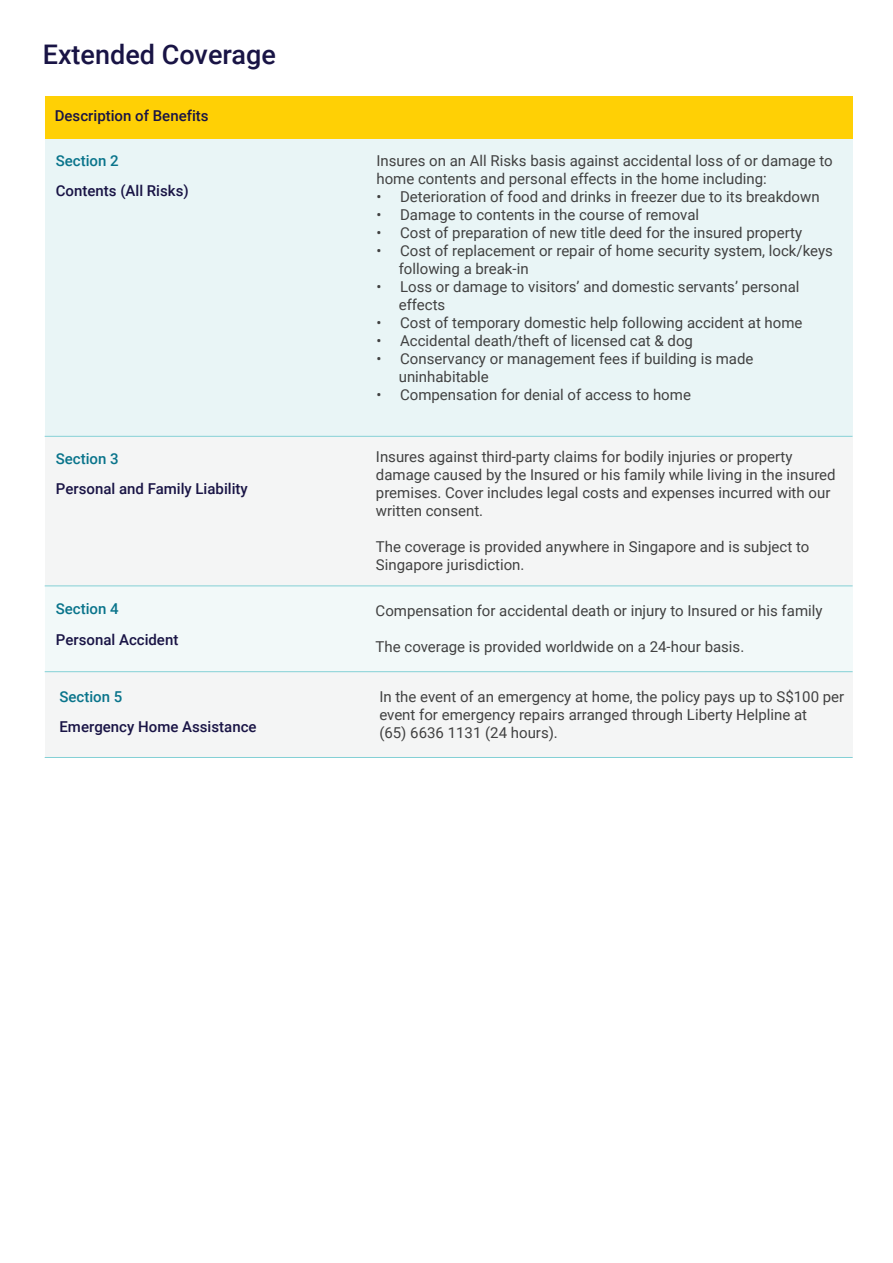
<style>
.page{position:relative;width:893px;height:1263px;background:#fff}
.page>*{position:absolute;margin:0;border:0;box-sizing:border-box;transform-origin:0 0}
.t1{font:500 27px "Roboto";color:#191445}
.t2{font:15px/18px "Roboto";color:#414141}
.t3{font:500 15px "Roboto";color:#191445}
.t4{font:500 15px "Roboto";color:#09748b}
</style>
<div class="page">
<div style="left:45px;top:138px;width:808px;height:298px;background:#e9f5f6"></div>
<div style="left:45px;top:96px;width:808px;height:42px;background:#ffd005"></div>
<div style="left:45px;top:437px;width:808px;height:148px;background:#f4f5f5"></div>
<div style="left:45px;top:586px;width:808px;height:85px;background:#f2f9f9"></div>
<div style="left:45px;top:672px;width:808px;height:85px;background:#f4f5f5"></div>
<hr style="left:45px;top:436px;width:808px;height:1px;background:#84d0d5">
<hr style="left:45px;top:585px;width:808px;height:1px;background:#84d0d5">
<hr style="left:45px;top:671px;width:808px;height:1px;background:#84d0d5">
<hr style="left:45px;top:757px;width:808px;height:1px;background:#84d0d5">
<h1 class="t1" style="left:43px;top:35px;width:235px">Extended Coverage</h1>
<p class="t3" style="left:55px;top:106px;width:155px">Description of Benefits</p>
<p class="t4" style="left:56px;top:150px;width:64px">Section 2</p>
<p class="t3" style="left:56px;top:180px;width:134px">Contents (All Risks)</p>
<p class="t4" style="left:56px;top:448px;width:64px">Section 3</p>
<p class="t3" style="left:56px;top:478px;width:193px">Personal and Family Liability</p>
<p class="t4" style="left:56px;top:598px;width:64px">Section 4</p>
<p class="t3" style="left:56px;top:629px;width:124px">Personal Accident</p>
<p class="t4" style="left:60px;top:686px;width:64px">Section 5</p>
<p class="t3" style="left:60px;top:716px;width:199px">Emergency Home Assistance</p>
<p class="t2" style="left:376px;top:151px;width:458px">Insures on an All Risks basis against accidental loss of or damage to home contents and personal effects in the home including:</p>
<p class="t2" style="left:376px;top:187px;width:445px">• Deterioration of food and drinks in freezer due to its breakdown</p>
<p class="t2" style="left:376px;top:205px;width:324px">• Damage to contents in the course of removal</p>
<p class="t2" style="left:376px;top:223px;width:427px">• Cost of preparation of new title deed for the insured property</p>
<p class="t2" style="left:399px;top:241px;width:436px;text-indent:-22px">• Cost of replacement or repair of home security system, lock/keys following a break-in</p>
<p class="t2" style="left:399px;top:277px;width:402px;text-indent:-22px">• Loss or damage to visitors’ and domestic servants’ personal effects</p>
<p class="t2" style="left:376px;top:313px;width:428px">• Cost of temporary domestic help following accident at home</p>
<p class="t2" style="left:376px;top:331px;width:318px">• Accidental death/theft of licensed cat &amp; dog</p>
<p class="t2" style="left:399px;top:349px;width:356px;text-indent:-22px">• Conservancy or management fees if building is made uninhabitable</p>
<p class="t2" style="left:376px;top:385px;width:316px">• Compensation for denial of access to home</p>
<p class="t2" style="left:376px;top:447px;width:461px">Insures against third-party claims for bodily injuries or property damage caused by the Insured or his family while living in the insured premises. Cover includes legal costs and expenses incurred with our written consent.</p>
<p class="t2" style="left:376px;top:537px;width:435px">The coverage is provided anywhere in Singapore and is subject to<br>Singapore jurisdiction.</p>
<p class="t2" style="left:376px;top:601px;width:448px">Compensation for accidental death or injury to Insured or his family</p>
<p class="t2" style="left:376px;top:637px;width:370px">The coverage is provided worldwide on a 24-hour basis.</p>
<p class="t2" style="left:379px;top:687px;width:466px">In the event of an emergency at home, the policy pays up to S$100 per event for emergency repairs arranged through Liberty Helpline at<br>(65) 6636 1131 (24 hours).</p>
</div>
